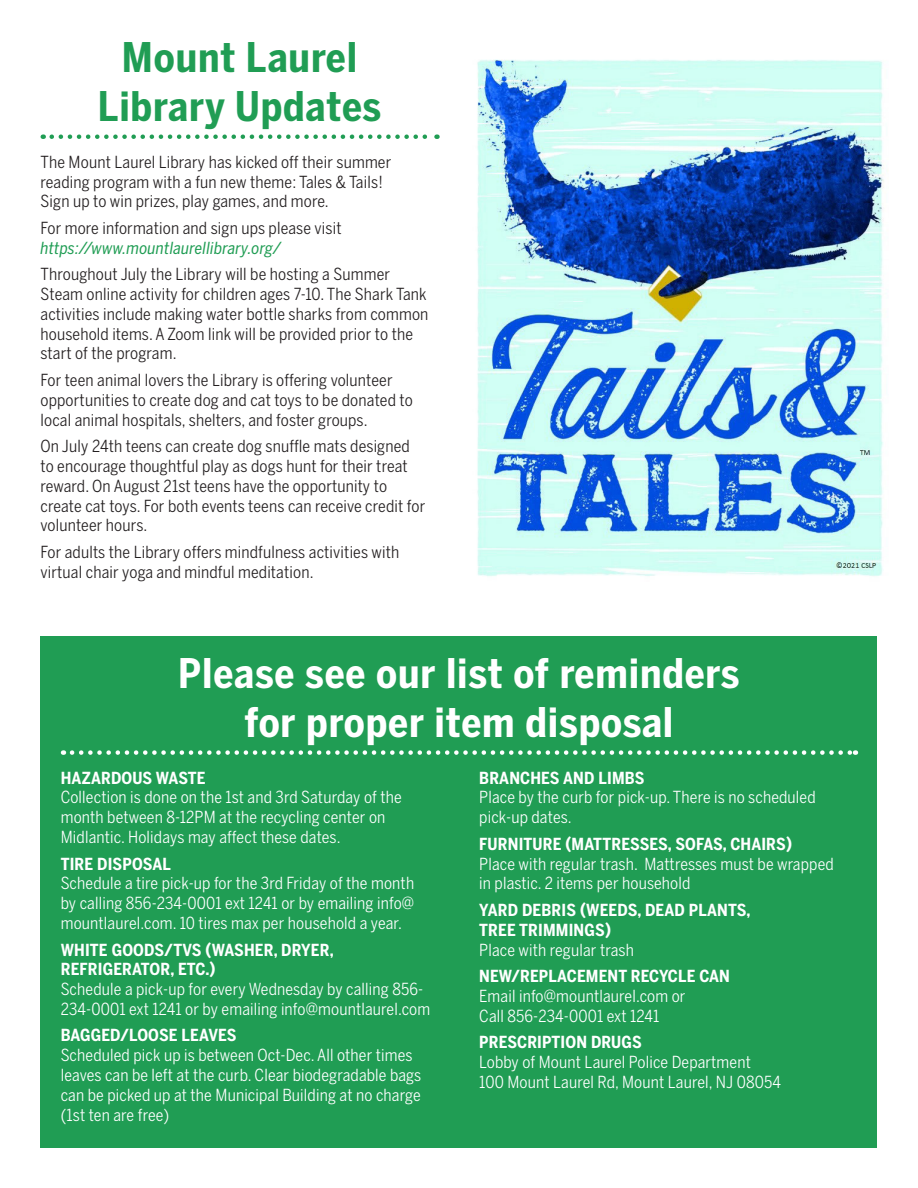
<style>
.page{position:relative;width:918px;height:1188px;background:#fff}
.page>*{position:absolute;margin:0;border:0;box-sizing:border-box;transform-origin:0 0}
.Headline_1{font:700 40.5px/48.6px "Benton Sans Condensed";letter-spacing:.02em;color:#fff;text-align:center}
.Headline_1-2{font:700 40.5px/48.6px "Benton Sans Condensed";letter-spacing:.02em;color:#209d54;text-align:center}
.Body{font:16.5px/19.8px "Benton Sans Condensed";letter-spacing:.01em;color:#231f20}
.Body-2{font:16.5px/19.8px "Benton Sans Condensed";letter-spacing:.01em;color:#fff}
.Sub_Head{font:700 16.5px/19.8px "Benton Sans Condensed";letter-spacing:.01em;color:#fff}
.s1{font-style:italic;color:#209d54}
</style>
<div class="page">
<div style="left:40px;top:636px;width:838px;height:512px;background:#209d54"></div>
<svg style="left:72px;top:750px;width:784px;height:5px"></svg>
<svg style="left:52px;top:134px;width:385px;height:5px"></svg>
<img style="left:477px;top:59px;width:407px;height:517px">
<p class="Headline_1-2" style="left:98px;top:34px;width:285px">Mount Laurel<br>Library Updates</p>
<p class="Body" style="left:40px;top:152px;width:352px">The Mount Laurel Library has kicked off their summer reading program with a fun new theme: Tales &amp; Tails!<br>Sign up to win prizes, play games, and more.</p>
<p class="Body" style="left:40px;top:218px;width:303px">For more information and sign ups please visit <span class="s1">https://www.mountlaurellibrary.org/</span></p>
<p class="Body" style="left:40px;top:264px;width:389px">Throughout July the Library will be hosting a Summer Steam online activity for children ages 7-10. The Shark Tank activities include making water bottle sharks from common household items. A Zoom link will be provided prior to the start of the program.</p>
<p class="Body" style="left:40px;top:370px;width:374px">For teen animal lovers the Library is offering volunteer opportunities to create dog and cat toys to be donated to local animal hospitals, shelters, and foster groups.</p>
<p class="Body" style="left:40px;top:436px;width:386px">On July 24th teens can create dog snuffle mats designed to encourage thoughtful play as dogs hunt for their treat reward. On August 21st teens have the opportunity to create cat toys. For both events teens can receive credit for volunteer hours.</p>
<p class="Body" style="left:40px;top:542px;width:360px">For adults the Library offers mindfulness activities with virtual chair yoga and mindful meditation.</p>
<p class="Headline_1" style="left:178px;top:650px;width:563px">Please see our list of reminders for proper item disposal</p>
<p class="Sub_Head" style="left:61px;top:768px;width:146px">HAZARDOUS WASTE</p>
<p class="Body-2" style="left:61px;top:787px;width:342px">Collection is done on the 1st and 3rd Saturday of the month between 8-12PM at the recycling center on<br>Midlantic. Holidays may affect these dates.</p>
<p class="Sub_Head" style="left:61px;top:854px;width:112px">TIRE DISPOSAL</p>
<p class="Body-2" style="left:61px;top:873px;width:355px;text-align:justify">Schedule a tire pick-up for the 3rd Friday of the month by calling 856-234-0001 ext 1241 or by emailing info@ mountlaurel.com. 10 tires max per household a year.</p>
<p class="Sub_Head" style="left:61px;top:940px;width:275px">WHITE GOODS/TVS (WASHER, DRYER,<br>REFRIGERATOR, ETC.)</p>
<p class="Body-2" style="left:61px;top:979px;width:371px">Schedule a pick-up for every Wednesday by calling 856-<br>234-0001 ext 1241 or by emailing info@mountlaurel.com</p>
<p class="Sub_Head" style="left:61px;top:1026px;width:177px">BAGGED/LOOSE LEAVES</p>
<p class="Body-2" style="left:61px;top:1045px;width:362px">Scheduled pick up is between Oct-Dec. All other times leaves can be left at the curb. Clear biodegradable bags can be picked up at the Municipal Building at no charge (1st ten are free)</p>
<p class="Sub_Head" style="left:479px;top:768px;width:167px">BRANCHES AND LIMBS</p>
<p class="Body-2" style="left:479px;top:787px;width:338px">Place by the curb for pick-up. There is no scheduled pick-up dates.</p>
<p class="Sub_Head" style="left:479px;top:834px;width:314px">FURNITURE (MATTRESSES, SOFAS, CHAIRS)</p>
<p class="Body-2" style="left:479px;top:854px;width:356px">Place with regular trash. Mattresses must be wrapped in plastic. 2 items per household</p>
<p class="Sub_Head" style="left:479px;top:900px;width:273px">YARD DEBRIS (WEEDS, DEAD PLANTS,<br>TREE TRIMMINGS)</p>
<p class="Body-2" style="left:479px;top:940px;width:156px">Place with regular trash</p>
<p class="Sub_Head" style="left:479px;top:966px;width:252px">NEW/REPLACEMENT RECYCLE CAN</p>
<p class="Body-2" style="left:479px;top:986px;width:208px">Email info@mountlaurel.com or<br>Call 856-234-0001 ext 1241</p>
<p class="Sub_Head" style="left:479px;top:1032px;width:164px">PRESCRIPTION DRUGS</p>
<p class="Body-2" style="left:479px;top:1052px;width:303px">Lobby of Mount Laurel Police Department<br>100 Mount Laurel Rd, Mount Laurel, NJ 08054</p>
</div>
